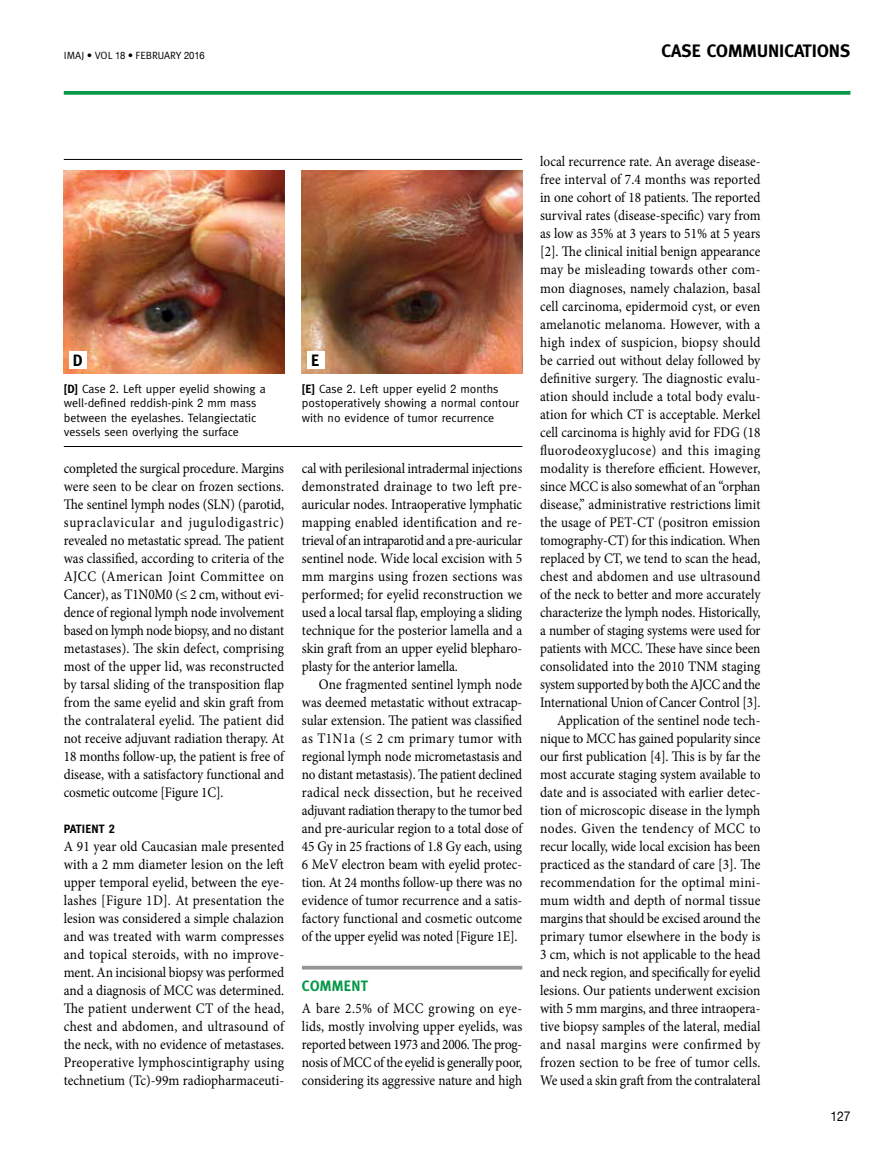
<style>
.page{position:relative;width:893px;height:1149px;background:#fff}
.page>*{position:absolute;margin:0;border:0;box-sizing:border-box;transform-origin:0 0}
.t1{font:700 18px "Meta";color:#000}
.t2{font:700 16.5px "Meta";color:#000}
.t3{font:700 15px "Meta";color:#079748}
.t4{font:14.55px/18px "Minion Pro";color:#000;text-align:justify;scale:.91 1}
.t5{font:14.55px/18px "Minion Pro";color:#000;text-align:justify;scale:.92 1}
.t6{font:13.5px "Helvetica Neue";color:#000;scale:.9 1}
.t7{font:12px/14.2px "Meta";color:#000}
.t8{font:700 12px "Meta";color:#000}
.t9{font:10.5px "Meta Pro";letter-spacing:.01em;color:#000}
.s1{font-family:"Helvetica Neue";font-size:10.2px}
.s2{font-family:"Meta"}
.s3{font-weight:700}
.s4{font-family:"Helvetica Neue"}
.s5{font-family:"Helvetica Neue";font-stretch:condensed}
</style>
<div class="page">
<svg style="left:64px;top:91px;width:786px;height:4px;background:#189e54"></svg>
<svg style="left:302px;top:965px;width:220px;height:4px"></svg>
<img style="left:64px;top:171px;width:220px;height:203px">
<img style="left:302px;top:171px;width:220px;height:203px">
<hr style="left:64px;top:159px;width:458px;height:1px;background:#000">
<hr style="left:64px;top:446px;width:458px;height:1px;background:#000">
<div style="left:307px;top:351px;width:18px;height:17px;background:#fff"></div>
<div style="left:69px;top:351px;width:17px;height:17px;background:#fff"></div>
<p class="t9" style="left:64px;top:49px;width:142px">IMAJ • VOL <span class="s1">18</span> • <span class="s2">February</span> <span class="s1">2016</span></p>
<p class="t1" style="left:661px;top:41px;width:190px">CASE COMMUNICATIONS</p>
<p class="t2" style="left:73px;top:351px;width:10px">D</p>
<p class="t2" style="left:311px;top:351px;width:8px">E</p>
<p class="t7" style="left:64px;top:381px;width:204px"><span class="s3">[D]</span> Case <span class="s4">2</span>. Left upper eyelid showing a well-defined reddish-pink <span class="s4">2</span> mm mass between the eyelashes. Telangiectatic vessels seen overlying the surface</p>
<p class="t7" style="left:302px;top:381px;width:219px"><span class="s3">[E]</span> Case <span class="s4">2</span>. Left upper eyelid <span class="s4">2</span> months postoperatively showing a normal contour with no evidence of tumor recurrence</p>
<p class="t4" style="left:64px;top:459px;width:244px">completed the surgical procedure. Margins were seen to be clear on frozen sections.<br>The sentinel lymph nodes (SLN) (parotid, supraclavicular and jugulodigastric) revealed no metastatic spread. The patient was classified, according to criteria of the AJCC (American Joint Committee on Cancer), as T1N0M0 (≤ 2 cm, without evi&shy;dence of regional lymph node involvement based on lymph node biopsy, and no distant metastases). The skin defect, comprising most of the upper lid, was reconstructed by tarsal sliding of the transposition flap from the same eyelid and skin graft from the contralateral eyelid. The patient did not receive adjuvant radiation therapy. At 18 months follow-up, the patient is free of disease, with a satisfactory functional and cosmetic outcome [Figure 1C].</p>
<p class="t8" style="left:64px;top:821px;width:52px">PATIENT <span class="s5">2</span></p>
<p class="t5" style="left:64px;top:837px;width:241px">A 91 year old Caucasian male presented with a 2 mm diameter lesion on the left upper temporal eyelid, between the eye&shy;lashes [Figure 1D]. At presentation the lesion was considered a simple chalazion and was treated with warm compresses and topical steroids, with no improve&shy;ment. An incisional biopsy was performed and a diagnosis of MCC was determined.<br>The patient underwent CT of the head, chest and abdomen, and ultrasound of the neck, with no evidence of metastases.<br>Preoperative lymphoscintigraphy using technetium (Tc)-99m radiopharmaceuti-</p>
<p class="t5" style="left:302px;top:459px;width:241px">cal with perilesional intradermal injections demonstrated drainage to two left pre&shy;auricular nodes. Intraoperative lymphatic mapping enabled identification and re&shy;trieval of an intraparotid and a pre-auricular sentinel node. Wide local excision with 5 mm margins using frozen sections was performed; for eyelid reconstruction we used a local tarsal flap, employing a sliding technique for the posterior lamella and a skin graft from an upper eyelid blepharo&shy;plasty for the anterior lamella.</p>
<p class="t4" style="left:302px;top:675px;width:244px;text-indent:17px">One fragmented sentinel lymph node was deemed metastatic without extracap&shy;sular extension. The patient was classified as T1N1a (≤ 2 cm primary tumor with regional lymph node micrometastasis and no distant metastasis). The patient declined radical neck dissection, but he received adjuvant radiation therapy to the tumor bed and pre-auricular region to a total dose of 45 Gy in 25 fractions of 1.8 Gy each, using 6 MeV electron beam with eyelid protec&shy;tion. At 24 months follow-up there was no evidence of tumor recurrence and a satis&shy;factory functional and cosmetic outcome of the upper eyelid was noted [Figure 1E].</p>
<p class="t3" style="left:302px;top:976px;width:11px">COMMENT</p>
<p class="t4" style="left:302px;top:999px;width:244px">A bare 2.5% of MCC growing on eye&shy;lids, mostly involving upper eyelids, was reported between 1973 and 2006. The prog&shy;nosis of MCC of the eyelid is generally poor, considering its aggressive nature and high</p>
<p class="t4" style="left:540px;top:153px;width:244px;text-align:right">local recurrence rate. An average disease&shy;free interval of 7.4 months was reported in one cohort of 18 patients. The reported survival rates (disease-specific) vary from as low as 35% at 3 years to 51% at 5 years [2]. The clinical initial benign appearance may be misleading towards other com&shy;mon diagnoses, namely chalazion, basal cell carcinoma, epidermoid cyst, or even amelanotic melanoma. However, with a high index of suspicion, biopsy should be carried out without delay followed by definitive surgery. The diagnostic evalu&shy;ation should include a total body evalu&shy;ation for which CT is acceptable. Merkel cell carcinoma is highly avid for FDG (18 fluorodeoxyglucose) and this imaging modality is therefore efficient. However, since MCC is also somewhat of an “orphan disease,” administrative restrictions limit the usage of PET-CT (positron emission tomography-CT) for this indication. When replaced by CT, we tend to scan the head, chest and abdomen and use ultrasound of the neck to better and more accurately characterize the lymph nodes. Historically, a number of staging systems were used for patients with MCC. These have since been consolidated into the 2010 TNM staging system supported by both the AJCC and the International Union of Cancer Control [3].<br>Application of the sentinel node tech&shy;nique to MCC has gained popularity since our first publication [4]. This is by far the most accurate staging system available to date and is associated with earlier detec&shy;tion of microscopic disease in the lymph nodes. Given the tendency of MCC to recur locally, wide local excision has been practiced as the standard of care [3]. The recommendation for the optimal mini&shy;mum width and depth of normal tissue margins that should be excised around the primary tumor elsewhere in the body is 3 cm, which is not applicable to the head and neck region, and specifically for eyelid lesions. Our patients underwent excision with 5 mm margins, and three intraopera&shy;tive biopsy samples of the lateral, medial and nasal margins were confirmed by frozen section to be free of tumor cells.<br>We used a skin graft from the contralateral</p>
<p class="t6" style="left:830px;top:1108px;width:24px">127</p>
</div>
